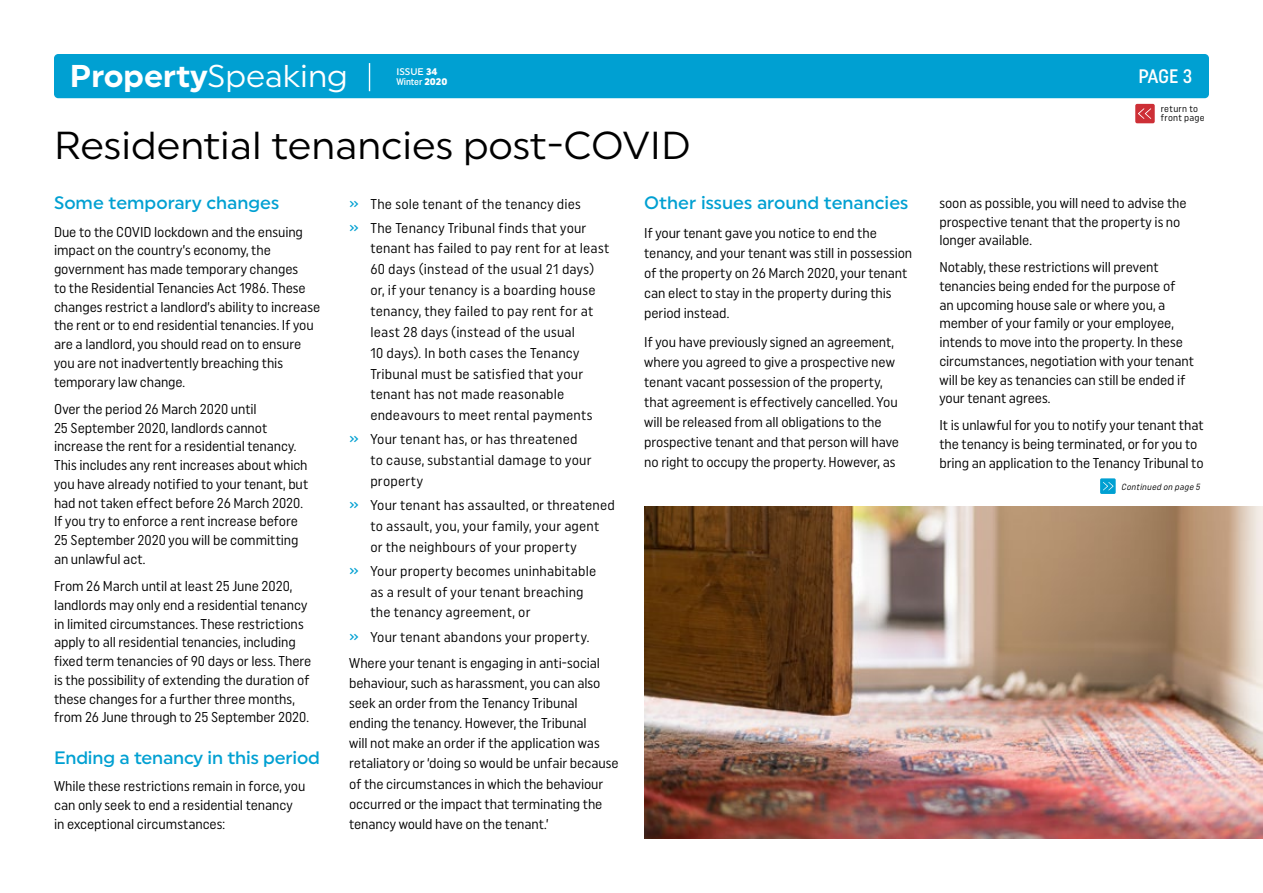
<style>
.page{position:relative;width:1263px;height:893px;background:#fff}
.page>*{position:absolute;margin:0;border:0;box-sizing:border-box;transform-origin:0 0}
.t1{font:39px "Uniform";color:#000}
.t2{font:700 31.5px "Uniform";color:#fff}
.t3{font:500 19.5px "Uniform Condensed";color:#fff}
.t4{font:500 18px "Uniform";color:#00a0d2}
.t5{font:14.25px/18.8px "Uniform Condensed";letter-spacing:-.005em;color:#000}
.t6{font:14.25px/20.9px "Uniform Condensed";letter-spacing:.015em;color:#000}
.t7{font:9.6px/9px "Uniform Condensed";letter-spacing:.03em;color:#000}
.t8{font:500 9.6px "Uniform Condensed";color:#fff}
.t9{font:500 9.6px "Uniform";color:#fff}
.t10{font:italic 8.85px "Uniform Condensed";color:#000}
.s1{font-weight:400}
.s2{font-weight:900}
.s3{font-family:"Uniform";font-weight:900}
.s4{font-weight:500;color:#00a0d2}
</style>
<div class="page">
<div style="left:54px;top:54px;width:1155px;height:44px;background:#00a0d2;border-radius:4px"></div>
<svg style="left:369px;top:63px;width:1px;height:28px"></svg>
<div style="left:1135px;top:104px;width:20px;height:19px;background:#cd2f36;border-radius:2px"></div>
<svg style="left:1138px;top:108px;width:13px;height:11px"></svg>
<div style="left:1100px;top:478px;width:16px;height:16px;background:#00a0d2"></div>
<svg style="left:1103px;top:482px;width:10px;height:8px"></svg>
<img style="left:644px;top:506px;width:619px;height:333px">
<h2 class="t2" style="left:70px;top:57px;width:280px">Property<span class="s1">Speaking</span></h2>
<h3 class="t3" style="left:1138px;top:64px;width:55px">PAGE 3</h3>
<p class="t9" style="left:396px;top:65px;width:43px">ISSUE <span class="s2">34</span></p>
<p class="t8" style="left:396px;top:76px;width:53px">Winter <span class="s3">2020</span></p>
<h1 class="t1" style="left:54px;top:122px;width:638px">Residential tenancies post-COVID</h1>
<p class="t4" style="left:54px;top:192px;width:227px">Some temporary changes</p>
<p class="t5" style="left:54px;top:222px;width:268px">Due to the COVID lockdown and the ensuing impact on the country’s economy, the government has made temporary changes<br>to the Residential Tenancies Act 1986. These changes restrict a landlord’s ability to increase the rent or to end residential tenancies. If you are a landlord, you should read on to ensure you are not inadvertently breaching this temporary law change.</p>
<p class="t5" style="left:54px;top:399px;width:256px">Over the period 26 March 2020 until<br>25 September 2020, landlords cannot increase the rent for a residential tenancy.<br>This includes any rent increases about which you have already notified to your tenant, but had not taken effect before 26 March 2020.<br>If you try to enforce a rent increase before 25 September 2020 you will be committing an unlawful act.</p>
<p class="t5" style="left:54px;top:577px;width:259px">From 26 March until at least 25 June 2020, landlords may only end a residential tenancy in limited circumstances. These restrictions apply to all residential tenancies, including fixed term tenancies of 90 days or less. There is the possibility of extending the duration of these changes for a further three months, from 26 June through to 25 September 2020.</p>
<p class="t4" style="left:54px;top:747px;width:267px">Ending a tenancy in this period</p>
<p class="t5" style="left:54px;top:777px;width:253px">While these restrictions remain in force, you can only seek to end a residential tenancy in exceptional circumstances:</p>
<p class="t4" style="left:644px;top:192px;width:266px">Other issues around tenancies</p>
<p class="t5" style="left:644px;top:223px;width:269px;line-height:20.1px">If your tenant gave you notice to end the tenancy, and your tenant was still in possession of the property on 26 March 2020, your tenant can elect to stay in the property during this period instead.</p>
<p class="t5" style="left:644px;top:331px;width:256px;line-height:20.1px">If you have previously signed an agreement, where you agreed to give a prospective new tenant vacant possession of the property, that agreement is effectively cancelled. You will be released from all obligations to the prospective tenant and that person will have no right to occupy the property. However, as</p>
<p class="t6" style="left:349px;top:191px;width:239px;line-height:24px"><span class="s4">»</span> The sole tenant of the tenancy dies <span class="s4">»</span> The Tenancy Tribunal finds that your</p>
<p class="t6" style="left:370px;top:238px;width:240px">tenant has failed to pay rent for at least 60 days (instead of the usual 21 days) or, if your tenancy is a boarding house tenancy, they failed to pay rent for at least 28 days (instead of the usual<br>10 days). In both cases the Tenancy Tribunal must be satisfied that your tenant has not made reasonable endeavours to meet rental payments</p>
<p class="t6" style="left:370px;top:429px;width:223px;text-indent:-21px"><span class="s4">»</span> Your tenant has, or has threatened to cause, substantial damage to your property</p>
<p class="t6" style="left:370px;top:494px;width:246px;text-indent:-21px"><span class="s4">»</span> Your tenant has assaulted, or threatened to assault, you, your family, your agent or the neighbours of your property</p>
<p class="t6" style="left:370px;top:560px;width:227px;text-indent:-21px"><span class="s4">»</span> Your property becomes uninhabitable as a result of your tenant breaching the tenancy agreement, or</p>
<p class="t5" style="left:349px;top:623px;width:253px;line-height:26.5px"><span class="s4">»</span> Your tenant abandons your property.<br>Where your tenant is engaging in anti-social</p>
<p class="t5" style="left:349px;top:673px;width:271px;line-height:20.1px">behaviour, such as harassment, you can also seek an order from the Tenancy Tribunal ending the tenancy. However, the Tribunal<br>will not make an order if the application was retaliatory or ‘doing so would be unfair because of the circumstances in which the behaviour occurred or the impact that terminating the tenancy would have on the tenant.’</p>
<p class="t7" style="left:1161px;top:104px;width:46px">return to front page</p>
<p class="t5" style="left:939px;top:193px;width:249px">soon as possible, you will need to advise the prospective tenant that the property is no longer available.</p>
<p class="t5" style="left:939px;top:258px;width:256px">Notably, these restrictions will prevent tenancies being ended for the purpose of<br>an upcoming house sale or where you, a member of your family or your employee, intends to move into the property. In these circumstances, negotiation with your tenant will be key as tenancies can still be ended if your tenant agrees.</p>
<p class="t5" style="left:939px;top:416px;width:266px">It is unlawful for you to notify your tenant that the tenancy is being terminated, or for you to bring an application to the Tenancy Tribunal to</p>
<p class="t10" style="left:1121px;top:481px;width:82px">Continued on page 5</p>
</div>
